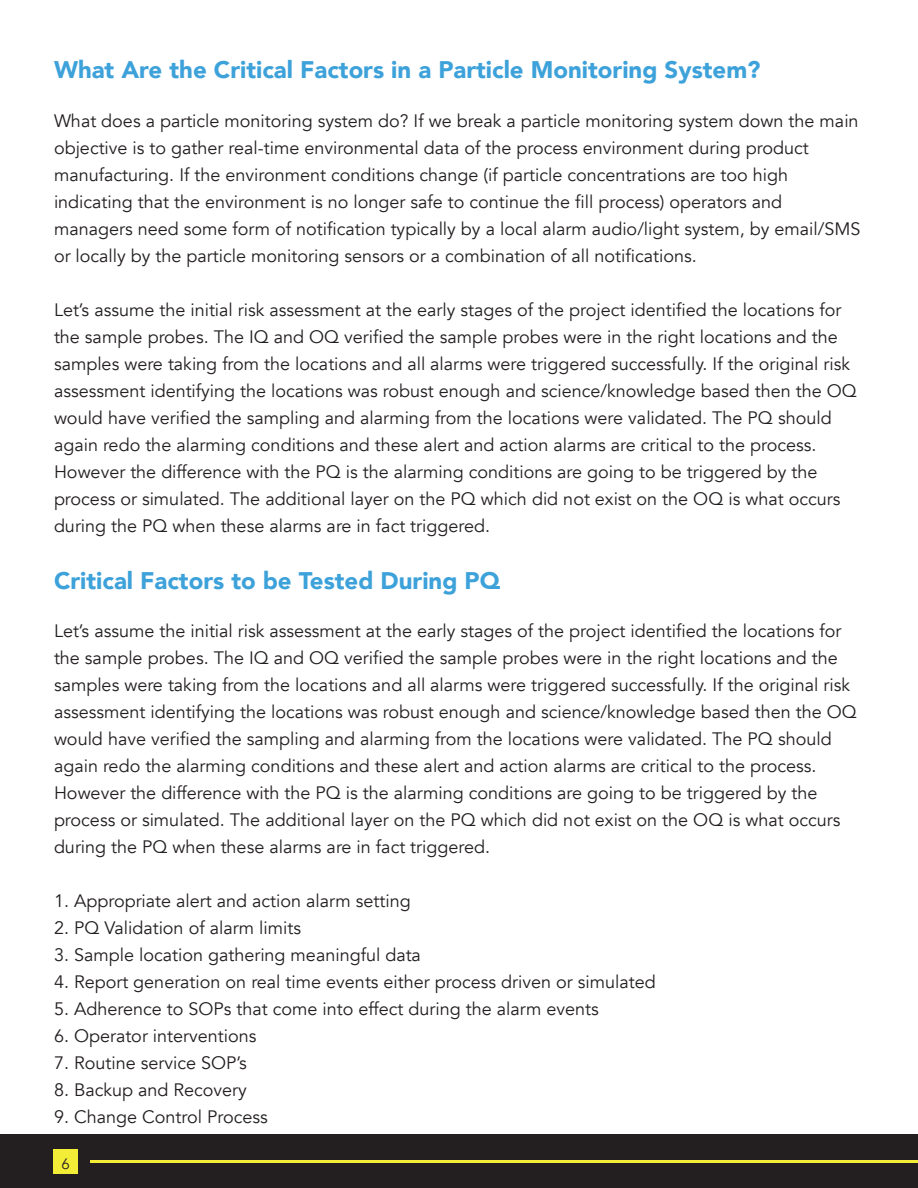
<style>
.page{position:relative;width:918px;height:1188px;background:#fff}
.page>*{position:absolute;margin:0;border:0;box-sizing:border-box;transform-origin:0 0}
.t1{font:900 24px "Avenir";color:#3da1da}
.t2{font:18px/27px "Avenir";color:#231f20}
.t3{font:15px "Avenir";color:#231f20}
</style>
<div class="page">
<div style="left:0;top:1134px;width:918px;height:54px;background:#231f20"></div>
<hr style="left:90px;top:1160px;width:828px;height:2px;background:#f4ed37">
<div style="left:53px;top:1149px;width:25px;height:25px;background:#f4ed37"></div>
<h1 class="t1" style="left:54px;top:60px;width:708px">What Are the Critical Factors in a Particle Monitoring System?</h1>
<p class="t2" style="left:54px;top:107px;width:808px">What does a particle monitoring system do? If we break a particle monitoring system down the main objective is to gather real-time environmental data of the process environment during product manufacturing. If the environment conditions change (if particle concentrations are too high indicating that the environment is no longer safe to continue the fill process) operators and managers need some form of notification typically by a local alarm audio/light system, by email/SMS or locally by the particle monitoring sensors or a combination of all notifications.</p>
<p class="t2" style="left:54px;top:296px;width:804px">Let’s assume the initial risk assessment at the early stages of the project identified the locations for the sample probes. The IQ and OQ verified the sample probes were in the right locations and the samples were taking from the locations and all alarms were triggered successfully. If the original risk assessment identifying the locations was robust enough and science/knowledge based then the OQ would have verified the sampling and alarming from the locations were validated. The PQ should again redo the alarming conditions and these alert and action alarms are critical to the process.<br>However the difference with the PQ is the alarming conditions are going to be triggered by the process or simulated. The additional layer on the PQ which did not exist on the OQ is what occurs during the PQ when these alarms are in fact triggered.</p>
<h1 class="t1" style="left:54px;top:570px;width:448px">Critical Factors to be Tested During PQ</h1>
<p class="t2" style="left:54px;top:618px;width:804px">Let’s assume the initial risk assessment at the early stages of the project identified the locations for the sample probes. The IQ and OQ verified the sample probes were in the right locations and the samples were taking from the locations and all alarms were triggered successfully. If the original risk assessment identifying the locations was robust enough and science/knowledge based then the OQ would have verified the sampling and alarming from the locations were validated. The PQ should again redo the alarming conditions and these alert and action alarms are critical to the process.<br>However the difference with the PQ is the alarming conditions are going to be triggered by the process or simulated. The additional layer on the PQ which did not exist on the OQ is what occurs during the PQ when these alarms are in fact triggered.</p>
<p class="t2" style="left:54px;top:888px;width:358px">1. Appropriate alert and action alarm setting</p>
<p class="t2" style="left:54px;top:915px;width:249px">2. PQ Validation of alarm limits</p>
<p class="t2" style="left:54px;top:942px;width:369px">3. Sample location gathering meaningful data</p>
<p class="t2" style="left:54px;top:969px;width:603px">4. Report generation on real time events either process driven or simulated</p>
<p class="t2" style="left:54px;top:996px;width:546px">5. Adherence to SOPs that come into effect during the alarm events</p>
<p class="t2" style="left:54px;top:1023px;width:204px">6. Operator interventions</p>
<p class="t2" style="left:54px;top:1050px;width:194px">7. Routine service SOP’s</p>
<p class="t2" style="left:54px;top:1077px;width:194px">8. Backup and Recovery</p>
<p class="t2" style="left:54px;top:1104px;width:215px">9. Change Control Process</p>
<p class="t3" style="left:61px;top:1157px;width:10px">6</p>
</div>
